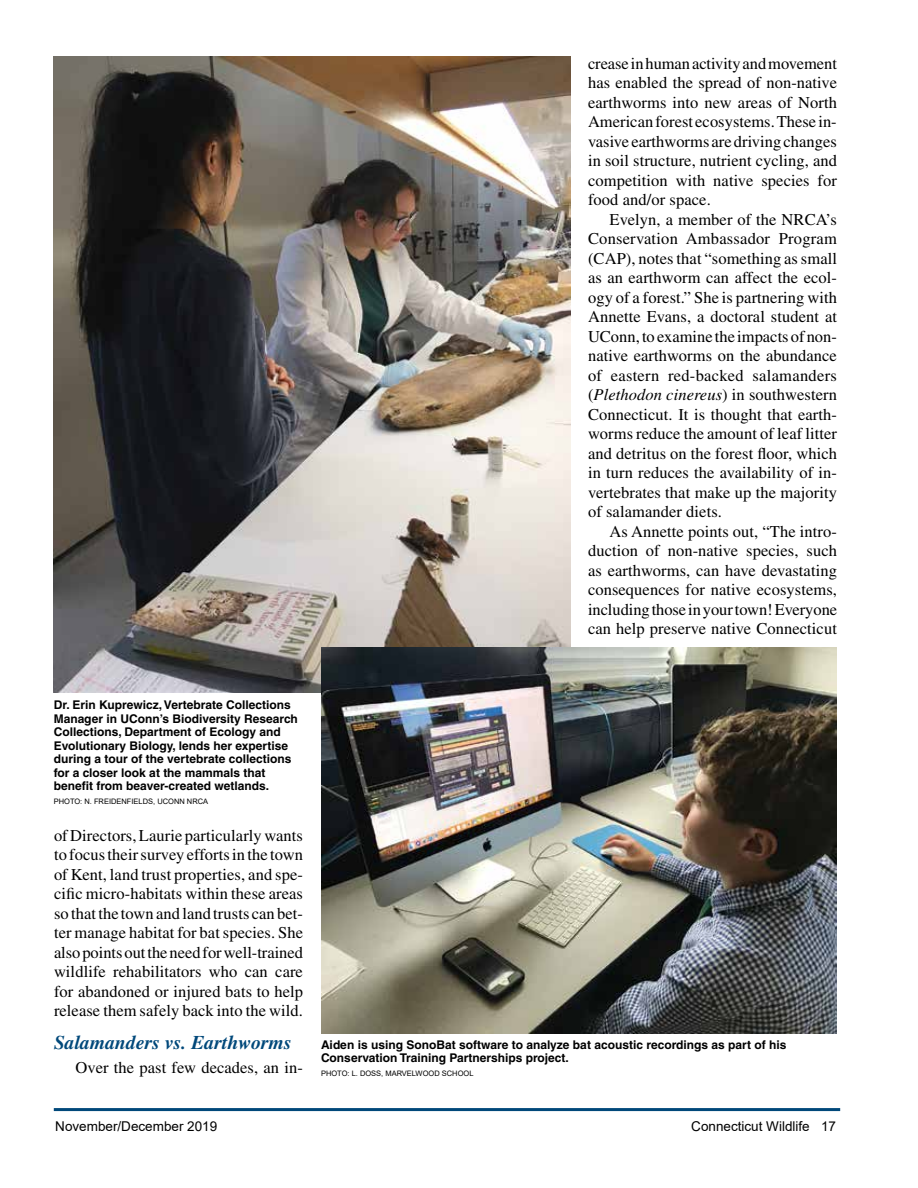
<style>
.page{position:relative;width:918px;height:1188px;background:#fff}
.page>*{position:absolute;margin:0;border:0;box-sizing:border-box;transform-origin:0 0}
.t1{font:italic 700 19.5px "Times";letter-spacing:.005em;color:#00487a}
.t2{font:16.5px/19.5px "Times";letter-spacing:.005em;color:#000;text-align:justify}
.t3{font:13.5px "Arial";color:#000}
.t4{font:700 12px/13.5px "Helvetica";color:#000}
.t5{font:7.5px "Arial";color:#000}
.s1{font-style:italic}
</style>
<div class="page">
<hr style="left:54px;top:1108px;width:786px;height:3px;background:#00487a">
<img style="left:54px;top:56px;width:517px;height:636px">
<img style="left:321px;top:647px;width:516px;height:387px">
<p class="t2" style="left:588px;top:54px;width:251px">crease in human activity and movement has enabled the spread of non-native earthworms into new areas of North American forest ecosystems. These in&shy;vasive earthworms are driving changes in soil structure, nutrient cycling, and competition with native species for food and/or space.</p>
<p class="t2" style="left:588px;top:210px;width:251px;text-indent:22px">Evelyn, a member of the NRCA’s Conservation Ambassador Program (CAP), notes that “something as small as an earthworm can affect the ecol&shy;ogy of a forest.” She is partnering with Annette Evans, a doctoral student at UConn, to examine the impacts of non&shy;native earthworms on the abundance of eastern red-backed salamanders (<span class="s1">Plethodon cinereus</span>) in southwestern Connecticut. It is thought that earth&shy;worms reduce the amount of leaf litter and detritus on the forest floor, which in turn reduces the availability of in&shy;vertebrates that make up the majority of salamander diets.</p>
<p class="t2" style="left:588px;top:522px;width:251px;text-indent:22px">As Annette points out, “The intro&shy;duction of non-native species, such as earthworms, can have devastating consequences for native ecosystems, including those in your town! Everyone can help preserve native Connecticut</p>
<p class="t4" style="left:54px;top:698px;width:246px">Dr. Erin Kuprewicz, Vertebrate Collections Manager in UConn’s Biodiversity Research Collections, Department of Ecology and Evolutionary Biology, lends her expertise during a tour of the vertebrate collections for a closer look at the mammals that benefit from beaver-created wetlands.</p>
<p class="t5" style="left:54px;top:796px;width:156px">PHOTO: N. FREIDENFIELDS, UCONN NRCA</p>
<p class="t2" style="left:54px;top:825px;width:251px">of Directors, Laurie particularly wants to focus their survey efforts in the town of Kent, land trust properties, and spe&shy;cific micro-habitats within these areas so that the town and land trusts can bet&shy;ter manage habitat for bat species. She also points out the need for well-trained wildlife rehabilitators who can care for abandoned or injured bats to help release them safely back into the wild.</p>
<p class="t1" style="left:54px;top:1031px;width:239px">Salamanders vs. Earthworms</p>
<p class="t2" style="left:76px;top:1058px;width:229px">Over the past few decades, an in-</p>
<p class="t4" style="left:321px;top:1038px;width:467px">Aiden is using SonoBat software to analyze bat acoustic recordings as part of his<br>Conservation Training Partnerships project.</p>
<p class="t5" style="left:321px;top:1068px;width:154px">PHOTO: L. DOSS, MARVELWOOD SCHOOL</p>
<p class="t3" style="left:55px;top:1117px;width:164px">November/December 2019</p>
<p class="t3" style="left:691px;top:1117px;width:146px">Connecticut Wildlife 17</p>
</div>
